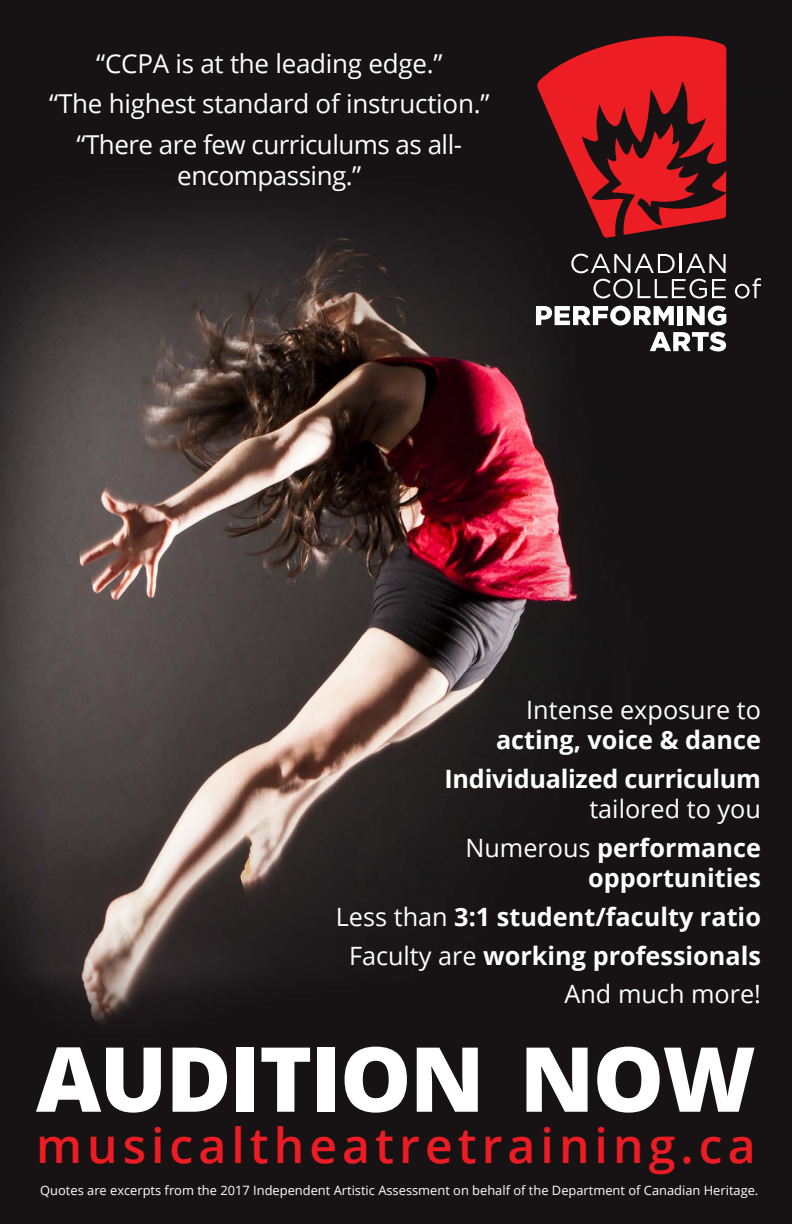
<style>
.page{position:relative;width:792px;height:1224px;background:#fff}
.page>*{position:absolute;margin:0;border:0;box-sizing:border-box;transform-origin:0 0}
.t1{font:800 89.8px "Open Sans";letter-spacing:-.02em;color:#fff}
.t2{font:600 48.1px "Open Sans";letter-spacing:.105em;color:#ed1c24}
.t3{font:26px/40.2px "Open Sans";letter-spacing:-.01em;color:#fff;text-align:center}
.t4{font:700 25.2px/38.7px "Open Sans";color:#fff;text-align:right}
.t5{font:25.2px/38.7px "Open Sans";color:#fff;text-align:right}
.t6{font:12.9px "Open Sans";color:#fff}
.s1{font-weight:700}
.s2{font-weight:400}
</style>
<div class="page">
<img style="left:0;top:0;width:792px;height:1224px">
<svg style="left:536px;top:306px;width:138px;height:19px"></svg>
<div style="left:678px;top:306px;width:5px;height:19px;background:#fff"></div>
<svg style="left:687px;top:306px;width:39px;height:19px"></svg>
<svg style="left:650px;top:332px;width:76px;height:19px"></svg>
<svg style="left:594px;top:279px;width:132px;height:19px;background:#524f50"></svg>
<svg style="left:571px;top:254px;width:155px;height:19px"></svg>
<svg style="left:735px;top:278px;width:26px;height:21px"></svg>
<svg style="left:537px;top:36px;width:189px;height:202px;background:#94181d"></svg>
<p class="t3" style="left:49px;top:43px;width:442px">“CCPA is at the leading edge.”<br>“The highest standard of instruction.” “There are few curriculums as all-</p>
<p class="t3" style="left:177px;top:155px;width:186px">encompassing.”</p>
<p class="t5" style="left:526px;top:690px;width:236px">Intense exposure to</p>
<p class="t4" style="left:445px;top:720px;width:318px">acting, voice &amp; dance<br>Individualized curriculum</p>
<p class="t5" style="left:465px;top:789px;width:297px">tailored to you<br>Numerous <span class="s1">performance</span></p>
<p class="t4" style="left:336px;top:858px;width:427px">opportunities<br><span class="s2">Less than</span> 3:1 student/faculty ratio<br><span class="s2">Faculty are</span> working professionals<br><span class="s2">And much more!</span></p>
<h1 class="t1" style="left:36px;top:1011px;width:721px">AUDITION NOW</h1>
<h2 class="t2" style="left:36px;top:1112px;width:721px">musicaltheatretraining.ca</h2>
<p class="t6" style="left:40px;top:1181px;width:720px">Quotes are excerpts from the 2017 Independent Artistic Assessment on behalf of the Department of Canadian Heritage.</p>
</div>
